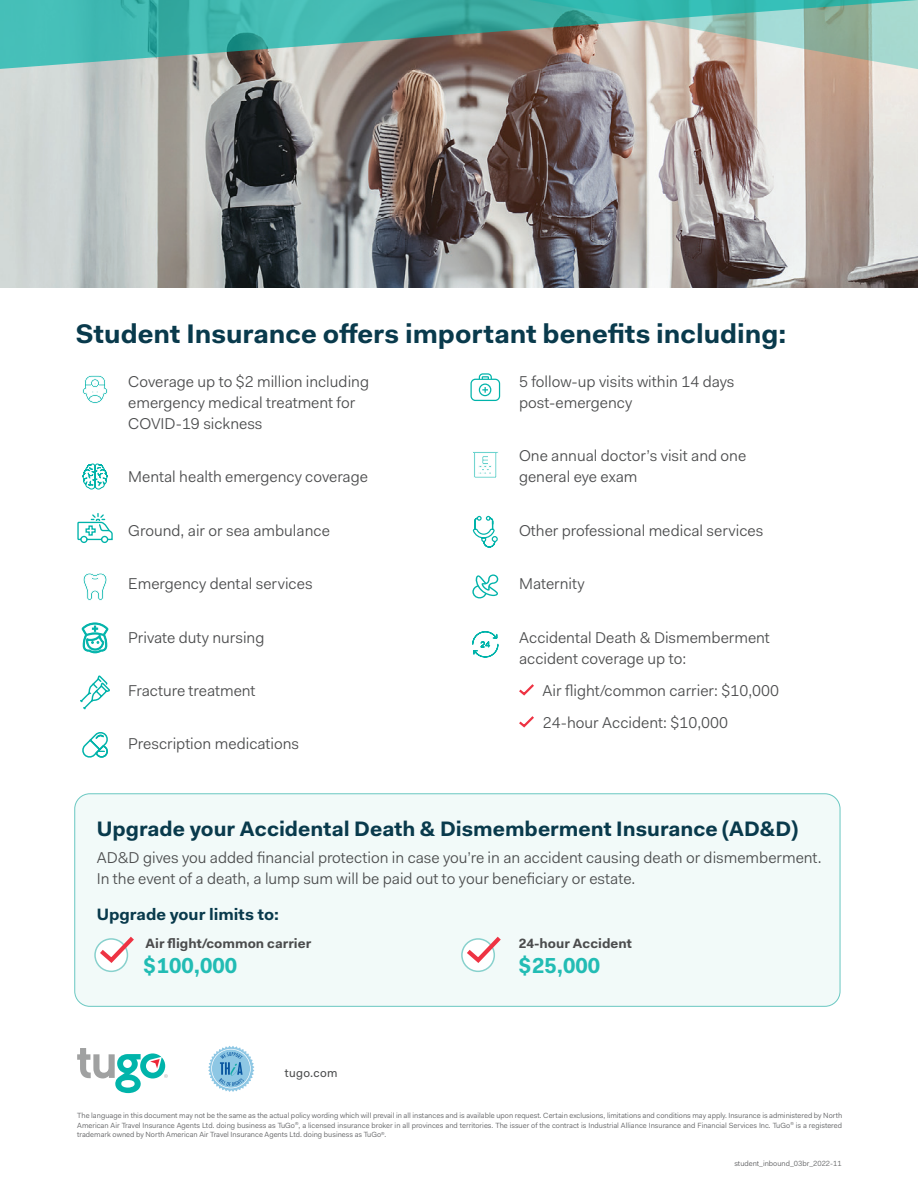
<style>
.page{position:relative;width:918px;height:1188px;background:#fff}
.page>*{position:absolute;margin:0;border:0;box-sizing:border-box;transform-origin:0 0}
.H2_-bold_dark_green{font:700 27px "Fakt Pro";color:#093a4c}
.t1{font:700 21.75px "Fakt Pro";color:#22bcb4}
.H3_-_dark_green_bold{font:700 21px "Fakt Pro";color:#093a4c}
.H3_-_dark_green_bold-2{font:700 16.5px "Fakt Pro";color:#093a4c}
.main_body{font:15.75px/21px "Fakt Pro Blond";color:#4b4c4d}
.t2{font:700 13.5px "Fakt Pro";color:#4b4c4d}
.t3{font:12px "Fakt Pro";letter-spacing:.02em;color:#4b4c4d}
.legal{font:7.5px/9.8px "Fakt Pro Blond";color:#57585a;text-align:justify}
</style>
<div class="page">
<svg style="left:519px;top:684px;width:15px;height:12px"></svg>
<svg style="left:519px;top:716px;width:15px;height:12px"></svg>
<img style="left:0;top:69px;width:918px;height:218px">
<svg style="left:0;top:0;width:529px;height:69px;background:#57a69e"></svg>
<svg style="left:529px;top:0;width:389px;height:69px;background:#97b8ac"></svg>
<svg style="left:83px;top:375px;width:25px;height:29px"></svg>
<svg style="left:83px;top:573px;width:24px;height:27px"></svg>
<svg style="left:82px;top:732px;width:26px;height:26px"></svg>
<svg style="left:82px;top:623px;width:26px;height:30px"></svg>
<svg style="left:80px;top:675px;width:30px;height:35px"></svg>
<svg style="left:77px;top:513px;width:36px;height:31px"></svg>
<svg style="left:470px;top:373px;width:30px;height:28px"></svg>
<svg style="left:208px;top:1046px;width:46px;height:46px"></svg>
<svg style="left:77px;top:1048px;width:91px;height:45px"></svg>
<svg style="left:472px;top:631px;width:27px;height:27px"></svg>
<svg style="left:473px;top:452px;width:25px;height:26px"></svg>
<svg style="left:473px;top:515px;width:25px;height:33px"></svg>
<svg style="left:82px;top:463px;width:26px;height:27px"></svg>
<svg style="left:472px;top:574px;width:26px;height:24px"></svg>
<div style="left:75px;top:794px;width:765px;height:212px;background:#f2faf9;border-radius:15px"></div>
<div style="left:75px;top:794px;width:765px;height:213px;border:1px solid #6ac8c2;border-radius:15px"></div>
<svg style="left:95px;top:939px;width:32px;height:32px"></svg>
<div style="left:94px;top:938px;width:34px;height:34px;border:2px solid #88d1cd;border-radius:50%"></div>
<svg style="left:95px;top:936px;width:39px;height:30px"></svg>
<svg style="left:462px;top:939px;width:32px;height:32px"></svg>
<div style="left:461px;top:938px;width:34px;height:34px;border:2px solid #88d1cd;border-radius:50%"></div>
<svg style="left:462px;top:936px;width:39px;height:30px"></svg>
<p class="H2_-bold_dark_green" style="left:76px;top:316px;width:712px">Student Insurance offers important benefits including:</p>
<p class="main_body" style="left:128px;top:371px;width:242px">Coverage up to $2 million including emergency medical treatment for<br>COVID-19 sickness</p>
<p class="main_body" style="left:128px;top:466px;width:241px">Mental health emergency coverage</p>
<p class="main_body" style="left:128px;top:520px;width:203px">Ground, air or sea ambulance</p>
<p class="main_body" style="left:128px;top:573px;width:186px">Emergency dental services</p>
<p class="main_body" style="left:128px;top:627px;width:138px">Private duty nursing</p>
<p class="main_body" style="left:128px;top:680px;width:129px">Fracture treatment</p>
<p class="main_body" style="left:128px;top:733px;width:172px">Prescription medications</p>
<p class="main_body" style="left:519px;top:371px;width:217px">5 follow-up visits within 14 days post-emergency</p>
<p class="main_body" style="left:519px;top:445px;width:229px">One annual doctor’s visit and one general eye exam</p>
<p class="main_body" style="left:519px;top:520px;width:246px">Other professional medical services</p>
<p class="main_body" style="left:519px;top:573px;width:67px">Maternity</p>
<p class="main_body" style="left:519px;top:627px;width:252px">Accidental Death &amp; Dismemberment accident coverage up to:</p>
<p class="main_body" style="left:542px;top:680px;width:238px">Air flight/common carrier: $10,000</p>
<p class="main_body" style="left:543px;top:712px;width:187px">24-hour Accident: $10,000</p>
<p class="H3_-_dark_green_bold" style="left:97px;top:814px;width:703px">Upgrade your Accidental Death &amp; Dismemberment Insurance (AD&amp;D)</p>
<p class="main_body" style="left:97px;top:847px;width:726px">AD&amp;D gives you added financial protection in case you’re in an accident causing death or dismemberment.<br>In the event of a death, a lump sum will be paid out to your beneficiary or estate.</p>
<p class="H3_-_dark_green_bold-2" style="left:97px;top:903px;width:184px">Upgrade your limits to:</p>
<p class="t2" style="left:146px;top:934px;width:167px">Air flight/common carrier</p>
<p class="t1" style="left:144px;top:951px;width:95px">$100,000</p>
<p class="t2" style="left:519px;top:934px;width:114px">24-hour Accident</p>
<p class="t1" style="left:519px;top:951px;width:83px">$25,000</p>
<p class="t3" style="left:285px;top:1065px;width:54px">tugo.com</p>
<p class="legal" style="left:77px;top:1110px;width:767px">The language in this document may not be the same as the actual policy wording which will prevail in all instances and is available upon request. Certain exclusions, limitations and conditions may apply. Insurance is administered by North American Air Travel Insurance Agents Ltd. doing business as TuGo<sup>®</sup>, a licensed insurance broker in all provinces and territories. The issuer of the contract is Industrial Alliance Insurance and Financial Services Inc. TuGo<sup>®</sup> is a registered trademark owned by North American Air Travel Insurance Agents Ltd. doing business as TuGo<sup>®</sup>.</p>
<p class="legal" style="left:734px;top:1158px;width:109px">student_inbound_03br_2022-11</p>
</div>
